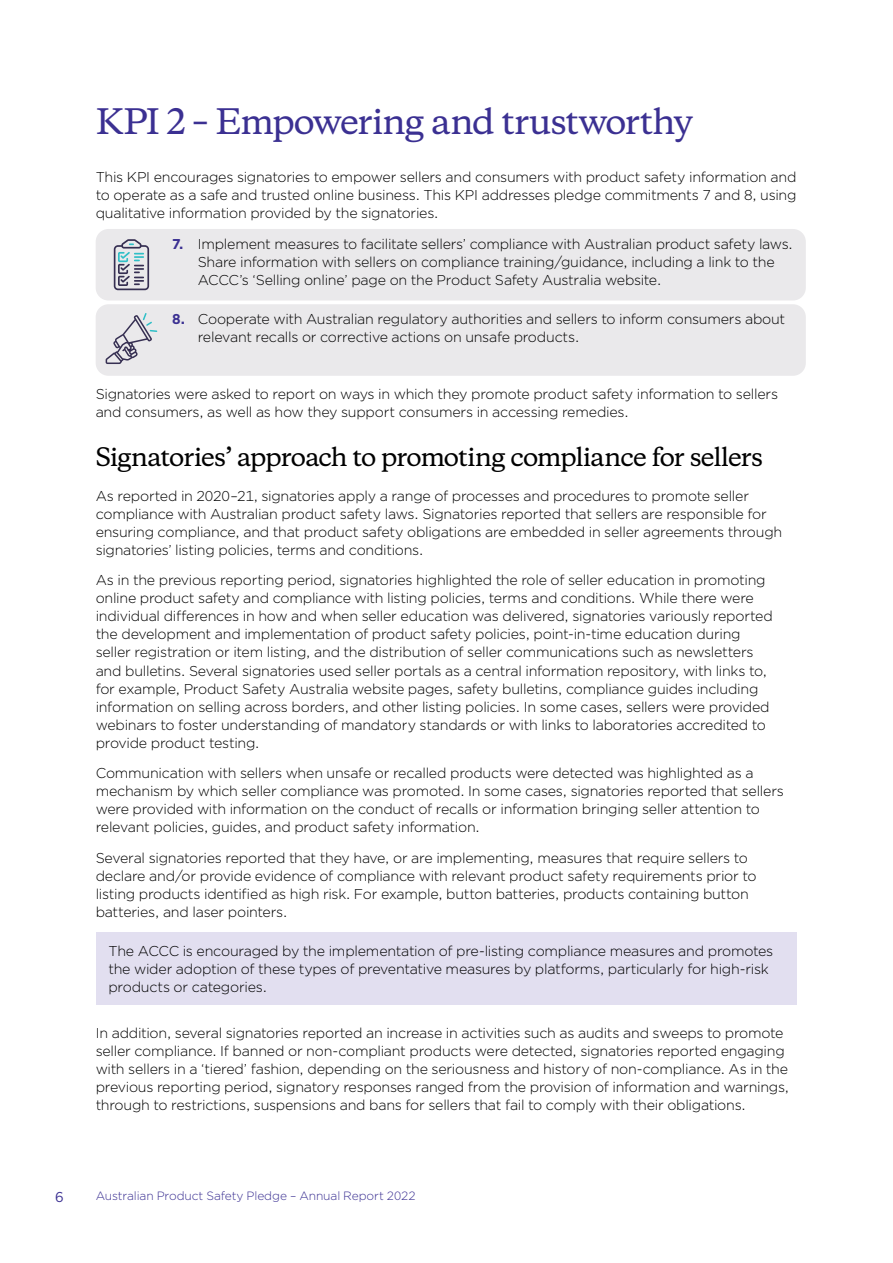
<style>
.page{position:relative;width:893px;height:1263px;background:#fff}
.page>*{position:absolute;margin:0;border:0;box-sizing:border-box;transform-origin:0 0}
._02_Heading_1{font:500 33px "Copernicus";letter-spacing:-.04em;color:#3b3092}
._02_Heading_2{font:500 24px "Copernicus";letter-spacing:-.045em;color:#000}
._01_Body_text{font:300 14.25px/18px "Gotham";letter-spacing:-.02em;color:#000}
.t1{font:14.25px "Gotham";color:#3b3092}
.t2{font:300 12px "Gotham";letter-spacing:-.01em;color:#3b3092}
.s1{font-weight:700;color:#3b3092}
</style>
<div class="page">
<div style="left:96px;top:229px;width:710px;height:71px;background:#eae9eb;border-radius:13px"></div>
<div style="left:96px;top:304px;width:710px;height:72px;background:#eae9eb;border-radius:13px"></div>
<div style="left:96px;top:931px;width:700px;height:73px;background:#e2dff0"></div>
<svg style="left:114px;top:239px;width:35px;height:51px"></svg>
<svg style="left:106px;top:313px;width:51px;height:51px"></svg>
<h1 class="_02_Heading_1" style="left:96px;top:93px;width:599px">KPI 2 – Empowering and trustworthy</h1>
<p class="_01_Body_text" style="left:96px;top:168px;width:702px;text-align:justify">This KPI encourages signatories to empower sellers and consumers with product safety information and to operate as a safe and trusted online business. This KPI addresses pledge commitments 7 and 8, using qualitative information provided by the signatories.</p>
<p class="_01_Body_text" style="left:198px;top:234px;width:597px;text-indent:-26px"><span class="s1">7.</span> Implement measures to facilitate sellers’ compliance with Australian product safety laws.<br>Share information with sellers on compliance training/guidance, including a link to the<br>ACCC’s ‘Selling online’ page on the Product Safety Australia website.</p>
<p class="_01_Body_text" style="left:198px;top:310px;width:589px;text-indent:-26px"><span class="s1">8.</span> Cooperate with Australian regulatory authorities and sellers to inform consumers about relevant recalls or corrective actions on unsafe products.</p>
<p class="_01_Body_text" style="left:96px;top:385px;width:684px">Signatories were asked to report on ways in which they promote product safety information to sellers and consumers, as well as how they support consumers in accessing remedies.</p>
<h2 class="_02_Heading_2" style="left:96px;top:436px;width:669px">Signatories’ approach to promoting compliance for sellers</h2>
<p class="_01_Body_text" style="left:96px;top:486px;width:688px">As reported in 2020–21, signatories apply a range of processes and procedures to promote seller compliance with Australian product safety laws. Signatories reported that sellers are responsible for ensuring compliance, and that product safety obligations are embedded in seller agreements through signatories’ listing policies, terms and conditions.</p>
<p class="_01_Body_text" style="left:96px;top:571px;width:679px">As in the previous reporting period, signatories highlighted the role of seller education in promoting online product safety and compliance with listing policies, terms and conditions. While there were individual differences in how and when seller education was delivered, signatories variously reported the development and implementation of product safety policies, point-in-time education during seller registration or item listing, and the distribution of seller communications such as newsletters and bulletins. Several signatories used seller portals as a central information repository, with links to, for example, Product Safety Australia website pages, safety bulletins, compliance guides including information on selling across borders, and other listing policies. In some cases, sellers were provided webinars to foster understanding of mandatory standards or with links to laboratories accredited to provide product testing.</p>
<p class="_01_Body_text" style="left:96px;top:764px;width:690px">Communication with sellers when unsafe or recalled products were detected was highlighted as a mechanism by which seller compliance was promoted. In some cases, signatories reported that sellers were provided with information on the conduct of recalls or information bringing seller attention to relevant policies, guides, and product safety information.</p>
<p class="_01_Body_text" style="left:96px;top:849px;width:662px">Several signatories reported that they have, or are implementing, measures that require sellers to declare and/or provide evidence of compliance with relevant product safety requirements prior to listing products identified as high risk. For example, button batteries, products containing button batteries, and laser pointers.</p>
<p class="_01_Body_text" style="left:108px;top:941px;width:666px">The ACCC is encouraged by the implementation of pre-listing compliance measures and promotes the wider adoption of these types of preventative measures by platforms, particularly for high-risk products or categories.</p>
<p class="_01_Body_text" style="left:96px;top:1023px;width:695px">In addition, several signatories reported an increase in activities such as audits and sweeps to promote seller compliance. If banned or non-compliant products were detected, signatories reported engaging with sellers in a ‘tiered’ fashion, depending on the seriousness and history of non-compliance. As in the previous reporting period, signatory responses ranged from the provision of information and warnings, through to restrictions, suspensions and bans for sellers that fail to comply with their obligations.</p>
<p class="t1" style="left:55px;top:1188px;width:10px">6</p>
<p class="t2" style="left:96px;top:1188px;width:322px">Australian Product Safety Pledge – Annual Report 2022</p>
</div>
